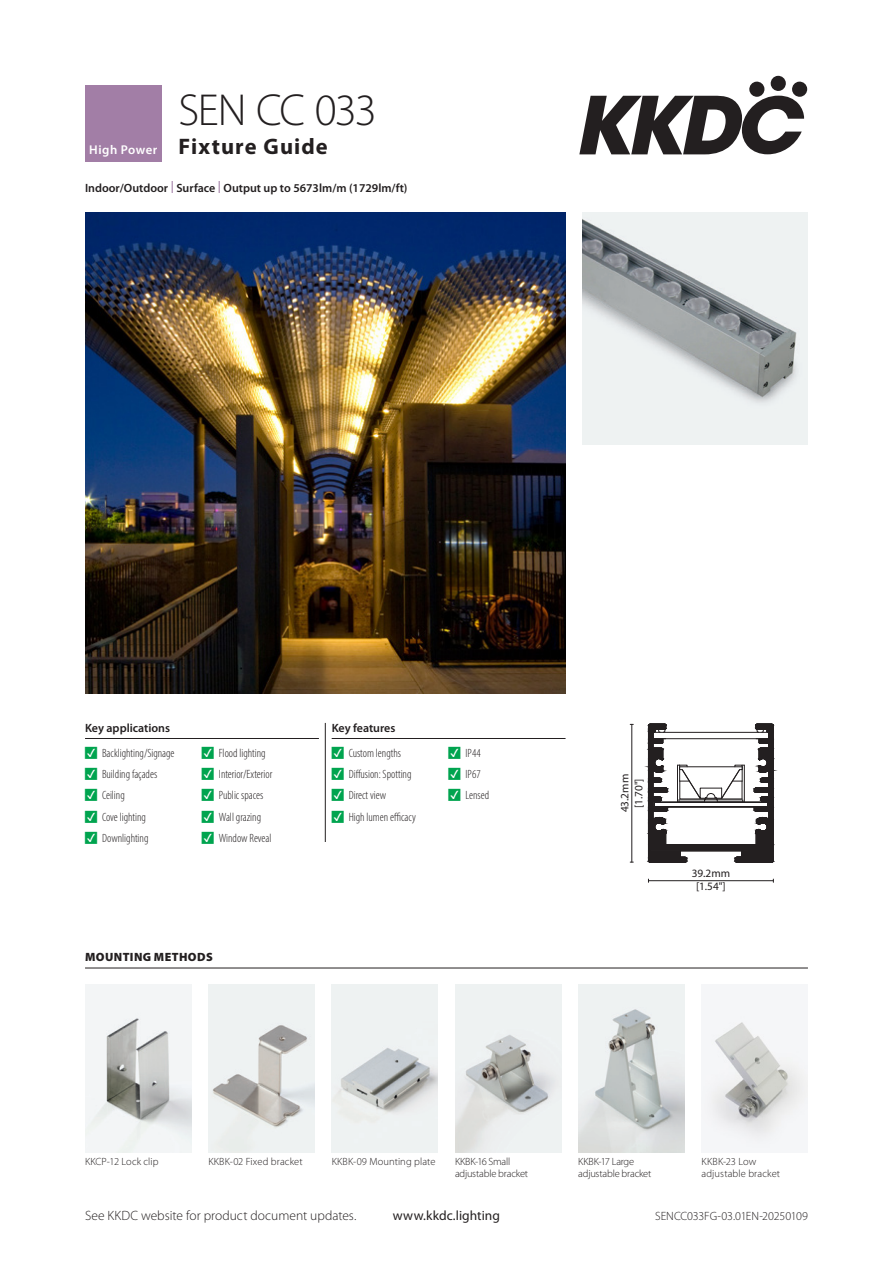
<style>
.page{position:relative;width:893px;height:1263px;background:#fff}
.page>*{position:absolute;margin:0;border:0;box-sizing:border-box;transform-origin:0 0}
.t1{font:300 45px "Myriad Pro";letter-spacing:-.045em;color:#231f20}
.t2{font:700 22.5px "Myriad Pro";letter-spacing:.05em;color:#231f20}
.t3{font:300 13.5px "Myriad Pro";color:#231f20}
.t4{font:13.5px "Myriad Pro";letter-spacing:.005em;color:#231f20}
.t5{font:300 condensed 12px "Myriad Pro";color:#231f20}
.summary_points_High_power{font:600 12px "Myriad Pro";color:#231f20}
.t6{font:300 12px "Myriad Pro";letter-spacing:-.01em;color:#231f20}
.Key_headings{font:600 12px "Myriad Pro";color:#231f20}
.mounting_methods_heading{font:900 12px "Myriad Pro";letter-spacing:.035em;color:#231f20}
.t7{font:11.25px/14px "Myriad Pro";color:#231f20;text-align:center}
.mounting_methods_text{font:300 10.5px/12px "Myriad Pro";color:#231f20}
.mounting_methods_text-2{font:300 10.5px/12px "Myriad Pro";letter-spacing:-.02em;color:#231f20}
.s1{font-weight:600;font-size:12.75px;color:#fff}
.s2{color:#a27ea6}
.s3{color:#00a44f}
</style>
<div class="page">
<svg style="left:579px;top:96px;width:225px;height:58px"></svg>
<svg style="left:749px;top:81px;width:16px;height:16px"></svg>
<div style="left:770px;top:76px;width:16px;height:15px;background:#231f20;border-radius:50%"></div>
<div style="left:792px;top:81px;width:15px;height:16px;background:#231f20;border-radius:50%"></div>
<div style="left:85px;top:85px;width:77px;height:77px;background:#a27ea6"></div>
<img style="left:85px;top:213px;width:481px;height:480px">
<img style="left:583px;top:213px;width:225px;height:231px">
<div style="left:736px;top:862px;width:37px;height:1px;border:1px solid #231f20"></div>
<div style="left:649px;top:862px;width:37px;height:1px;border:1px solid #231f20"></div>
<div style="left:649px;top:862px;width:36px;height:1px;border:1px solid #231f20"></div>
<hr style="left:736px;top:862px;width:36px;height:1px;background:#231f20">
<hr style="left:650px;top:862px;width:35px;height:1px;background:#231f20">
<svg style="left:648px;top:724px;width:126px;height:138px"></svg>
<hr style="left:653px;top:807px;width:116px;height:1px;background:#231f20">
<hr style="left:631px;top:724px;width:1px;height:138px;background:#231f20">
<hr style="left:648px;top:880px;width:125px;height:1px;background:#231f20">
<hr style="left:85px;top:968px;width:723px;height:1px;background:#231f20">
<svg style="left:85px;top:984px;width:617px;height:169px"></svg>
<img style="left:85px;top:984px;width:106px;height:168px">
<img style="left:208px;top:984px;width:107px;height:168px">
<img style="left:332px;top:984px;width:106px;height:168px">
<img style="left:455px;top:984px;width:106px;height:168px">
<img style="left:578px;top:984px;width:107px;height:168px">
<img style="left:702px;top:1016px;width:106px;height:132px">
<hr style="left:325px;top:723px;width:1px;height:119px;background:#231f20">
<hr style="left:85px;top:738px;width:234px;height:1px;background:#231f20">
<hr style="left:332px;top:738px;width:234px;height:1px;background:#231f20">
<h1 class="t1" style="left:179px;top:83px;width:200px">SEN CC 033</h1>
<h2 class="t2" style="left:89px;top:132px;width:240px"><span class="s1">High Power</span> Fixture Guide</h2>
<p class="summary_points_High_power" style="left:85px;top:180px;width:324px">Indoor/Outdoor <span class="s2">|</span> Surface <span class="s2">|</span> Output up to 5673lm/m (1729lm/ft)</p>
<p class="Key_headings" style="left:85px;top:720px;width:87px">Key applications</p>
<p class="t5" style="left:85px;top:746px;width:91px"><span class="s3">•</span> Backlighting/Signage</p>
<p class="t5" style="left:85px;top:767px;width:74px"><span class="s3">•</span> Building façades</p>
<p class="t5" style="left:85px;top:788px;width:41px"><span class="s3">•</span> Ceiling</p>
<p class="t5" style="left:85px;top:810px;width:62px"><span class="s3">•</span> Cove lighting</p>
<p class="t5" style="left:85px;top:831px;width:65px"><span class="s3">•</span> Downlighting</p>
<p class="t5" style="left:202px;top:746px;width:65px"><span class="s3">•</span> Flood lighting</p>
<p class="t5" style="left:202px;top:767px;width:72px"><span class="s3">•</span> Interior/Exterior</p>
<p class="t5" style="left:202px;top:788px;width:63px"><span class="s3">•</span> Public spaces</p>
<p class="t5" style="left:202px;top:810px;width:61px"><span class="s3">•</span> Wall grazing</p>
<p class="t5" style="left:202px;top:831px;width:71px"><span class="s3">•</span> Window Reveal</p>
<p class="mounting_methods_heading" style="left:85px;top:949px;width:129px">MOUNTING METHODS</p>
<p class="Key_headings" style="left:332px;top:720px;width:65px">Key features</p>
<p class="t5" style="left:332px;top:746px;width:71px"><span class="s3">•</span> Custom lengths</p>
<p class="t5" style="left:332px;top:767px;width:81px"><span class="s3">•</span> Diffusion: Spotting</p>
<p class="t5" style="left:332px;top:788px;width:56px"><span class="s3">•</span> Direct view</p>
<p class="t5" style="left:332px;top:810px;width:86px"><span class="s3">•</span> High lumen efficacy</p>
<p class="t5" style="left:449px;top:746px;width:34px"><span class="s3">•</span> IP44</p>
<p class="t5" style="left:449px;top:767px;width:34px"><span class="s3">•</span> IP67</p>
<p class="t5" style="left:449px;top:788px;width:42px"><span class="s3">•</span> Lensed</p>
<p class="t7" style="left:617px;top:812px;width:40px;rotate:-90deg">43.2mm [1.70"]</p>
<p class="t7" style="left:692px;top:867px;width:40px;line-height:13px">39.2mm [1.54"]</p>
<p class="mounting_methods_text" style="left:85px;top:1155px;width:75px">KKCP-12 Lock clip</p>
<p class="mounting_methods_text" style="left:208px;top:1155px;width:96px">KKBK-02 Fixed bracket</p>
<p class="mounting_methods_text" style="left:332px;top:1155px;width:105px">KKBK-09 Mounting plate</p>
<p class="mounting_methods_text-2" style="left:455px;top:1155px;width:75px">KKBK-16 Small adjustable bracket</p>
<p class="mounting_methods_text" style="left:578px;top:1155px;width:75px">KKBK-17 Large adjustable bracket</p>
<p class="mounting_methods_text" style="left:702px;top:1155px;width:80px">KKBK-23 Low adjustable bracket</p>
<p class="t3" style="left:85px;top:1208px;width:273px">See KKDC website for product document updates.</p>
<p class="t4" style="left:393px;top:1207px;width:109px">www.kkdc.lighting</p>
<p class="t6" style="left:655px;top:1209px;width:154px">SENCC033FG-03.01EN-20250109</p>
</div>
